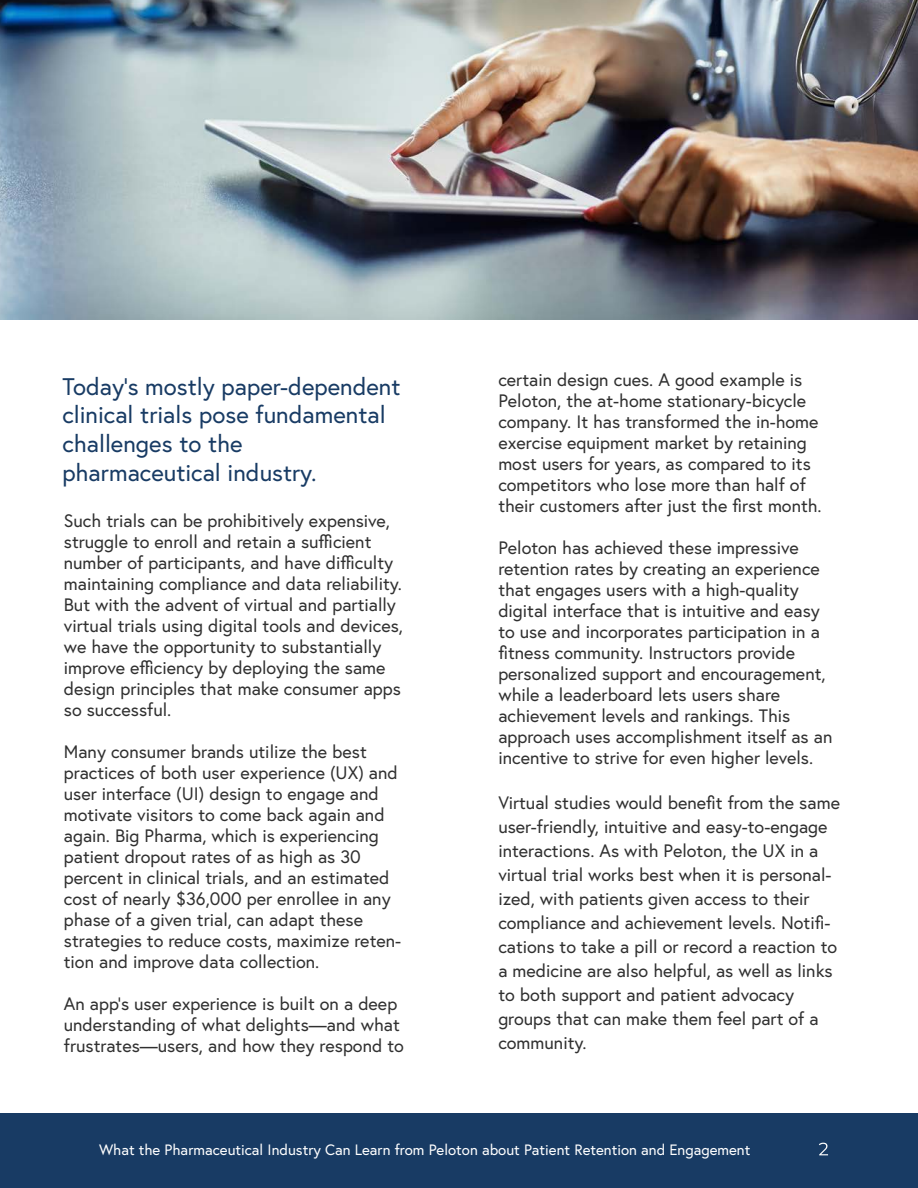
<style>
.page{position:relative;width:918px;height:1188px;background:#fff}
.page>*{position:absolute;margin:0;border:0;box-sizing:border-box;transform-origin:0 0}
.t1{font:24px/28.8px "Europa";color:#183b64}
.t2{font:18px/21px "Europa";color:#303030}
.t3{font:15px "Europa";color:#fff}
</style>
<div class="page">
<div style="left:0;top:1114px;width:918px;height:74px;background:#183b64"></div>
<svg style="left:819px;top:1143px;width:9px;height:12px"></svg>
<img style="left:0;top:0;width:918px;height:320px">
<h1 class="t1" style="left:62px;top:371px;width:340px">Today’s mostly paper-dependent clinical trials pose fundamental challenges to the pharmaceutical industry.</h1>
<p class="t2" style="left:64px;top:510px;width:341px">Such trials can be prohibitively expensive, struggle to enroll and retain a sufficient number of participants, and have difficulty maintaining compliance and data reliability.<br>But with the advent of virtual and partially virtual trials using digital tools and devices, we have the opportunity to substantially improve efficiency by deploying the same design principles that make consumer apps so successful.</p>
<p class="t2" style="left:64px;top:741px;width:339px">Many consumer brands utilize the best practices of both user experience (UX) and user interface (UI) design to engage and motivate visitors to come back again and again. Big Pharma, which is experiencing patient dropout rates of as high as 30 percent in clinical trials, and an estimated cost of nearly $36,000 per enrollee in any phase of a given trial, can adapt these strategies to reduce costs, maximize reten&shy;tion and improve data collection.</p>
<p class="t2" style="left:64px;top:993px;width:342px">An app’s user experience is built on a deep understanding of what delights—and what frustrates—users, and how they respond to</p>
<p class="t2" style="left:498px;top:369px;width:325px">certain design cues. A good example is Peloton, the at-home stationary-bicycle company. It has transformed the in-home exercise equipment market by retaining most users for years, as compared to its competitors who lose more than half of their customers after just the first month.</p>
<p class="t2" style="left:498px;top:537px;width:336px">Peloton has achieved these impressive retention rates by creating an experience that engages users with a high-quality digital interface that is intuitive and easy to use and incorporates participation in a fitness community. Instructors provide personalized support and encouragement, while a leaderboard lets users share achievement levels and rankings. This approach uses accomplishment itself as an incentive to strive for even higher levels.</p>
<p class="t2" style="left:498px;top:790px;width:343px;line-height:24px">Virtual studies would benefit from the same user-friendly, intuitive and easy-to-engage interactions. As with Peloton, the UX in a virtual trial works best when it is personal&shy;ized, with patients given access to their compliance and achievement levels. Notifi&shy;cations to take a pill or record a reaction to a medicine are also helpful, as well as links to both support and patient advocacy groups that can make them feel part of a community.</p>
<p class="t3" style="left:99px;top:1141px;width:653px">What the Pharmaceutical Industry Can Learn from Peloton about Patient Retention and Engagement</p>
</div>
